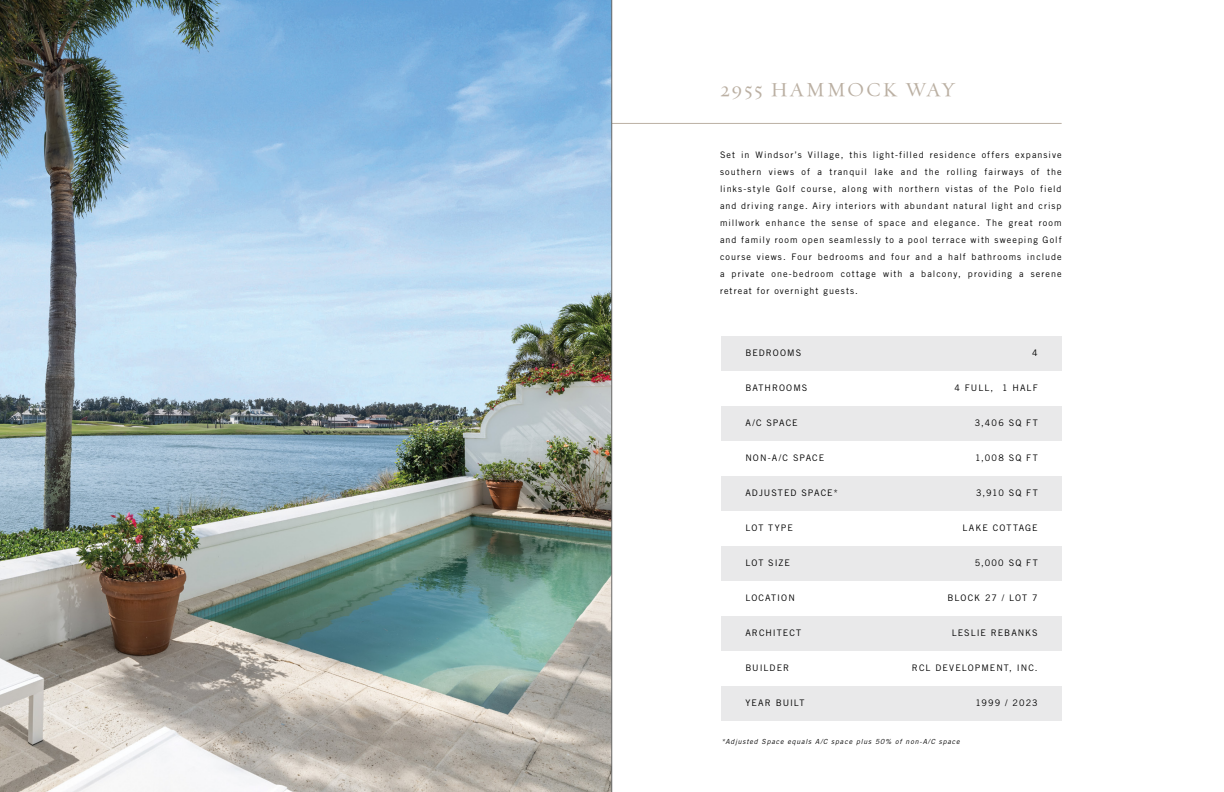
<style>
.page{position:relative;width:1224px;height:792px;background:#fff}
.page>*{position:absolute;margin:0;border:0;box-sizing:border-box;transform-origin:0 0}
.t1{font:20px "Requiem Text HTF Roman";letter-spacing:.08em;color:#bbb0a3}
.Paragraph_Formatting{font:9px/17px "Trade Gothic LT Std";letter-spacing:.115em;color:#000;text-align:justify}
.Paragraph_Formatting-2{font:italic 7px "Trade Gothic LT Std";letter-spacing:.12em;color:#000}
</style>
<div class="page">
<img style="left:0;top:0;width:612px;height:792px">
<div style="left:721px;top:336px;width:341px;height:35px;background:#e9e9ea"></div>
<div style="left:721px;top:476px;width:341px;height:35px;background:#e9e9ea"></div>
<div style="left:721px;top:616px;width:341px;height:35px;background:#e9e9ea"></div>
<div style="left:721px;top:686px;width:341px;height:35px;background:#e9e9ea"></div>
<div style="left:721px;top:546px;width:341px;height:35px;background:#e9e9ea"></div>
<div style="left:721px;top:406px;width:341px;height:35px;background:#e9e9ea"></div>
<hr style="left:612px;top:123px;width:450px;height:1px;background:#bbb0a3">
<hr style="left:612px;top:0;width:1px;height:792px;background:#6b6a69">
<p class="t1" style="left:720px;top:77px;width:237px">2955 HAMMOCK WAY</p>
<p class="Paragraph_Formatting" style="left:720px;top:146px;width:343px">Set in Windsor’s Village, this light-filled residence offers expansive southern views of a tranquil lake and the rolling fairways of the links-style Golf course, along with northern vistas of the Polo field and driving range. Airy interiors with abundant natural light and crisp millwork enhance the sense of space and elegance. The great room and family room open seamlessly to a pool terrace with sweeping Golf course views. Four bedrooms and four and a half bathrooms include a private one-bedroom cottage with a balcony, providing a serene retreat for overnight guests.</p>
<p class="Paragraph_Formatting" style="left:745px;top:344px;width:57px">BEDROOMS</p>
<p class="Paragraph_Formatting" style="left:1032px;top:344px;width:7px">4</p>
<p class="Paragraph_Formatting" style="left:745px;top:379px;width:63px">BATHROOMS</p>
<p class="Paragraph_Formatting" style="left:954px;top:379px;width:85px">4 FULL, 1 HALF</p>
<p class="Paragraph_Formatting" style="left:745px;top:414px;width:54px">A/C SPACE</p>
<p class="Paragraph_Formatting" style="left:975px;top:414px;width:64px">3,406 SQ FT</p>
<p class="Paragraph_Formatting" style="left:745px;top:449px;width:80px">NON-A/C SPACE</p>
<p class="Paragraph_Formatting" style="left:975px;top:449px;width:64px">1,008 SQ FT</p>
<p class="Paragraph_Formatting" style="left:745px;top:484px;width:94px">ADJUSTED SPACE*</p>
<p class="Paragraph_Formatting" style="left:976px;top:484px;width:63px">3,910 SQ FT</p>
<p class="Paragraph_Formatting" style="left:745px;top:519px;width:49px">LOT TYPE</p>
<p class="Paragraph_Formatting" style="left:963px;top:519px;width:77px">LAKE COTTAGE</p>
<p class="Paragraph_Formatting" style="left:745px;top:554px;width:46px">LOT SIZE</p>
<p class="Paragraph_Formatting" style="left:975px;top:554px;width:64px">5,000 SQ FT</p>
<p class="Paragraph_Formatting" style="left:745px;top:589px;width:51px">LOCATION</p>
<p class="Paragraph_Formatting" style="left:948px;top:589px;width:92px">BLOCK 27 / LOT 7</p>
<p class="Paragraph_Formatting" style="left:745px;top:624px;width:57px">ARCHITECT</p>
<p class="Paragraph_Formatting" style="left:952px;top:624px;width:87px">LESLIE REBANKS</p>
<p class="Paragraph_Formatting" style="left:745px;top:659px;width:45px">BUILDER</p>
<p class="Paragraph_Formatting" style="left:912px;top:659px;width:127px">RCL DEVELOPMENT, INC.</p>
<p class="Paragraph_Formatting" style="left:745px;top:694px;width:61px">YEAR BUILT</p>
<p class="Paragraph_Formatting" style="left:975px;top:694px;width:64px">1999 / 2023</p>
<p class="Paragraph_Formatting-2" style="left:721px;top:737px;width:240px">*Adjusted Space equals A/C space plus 50% of non-A/C space</p>
</div>
